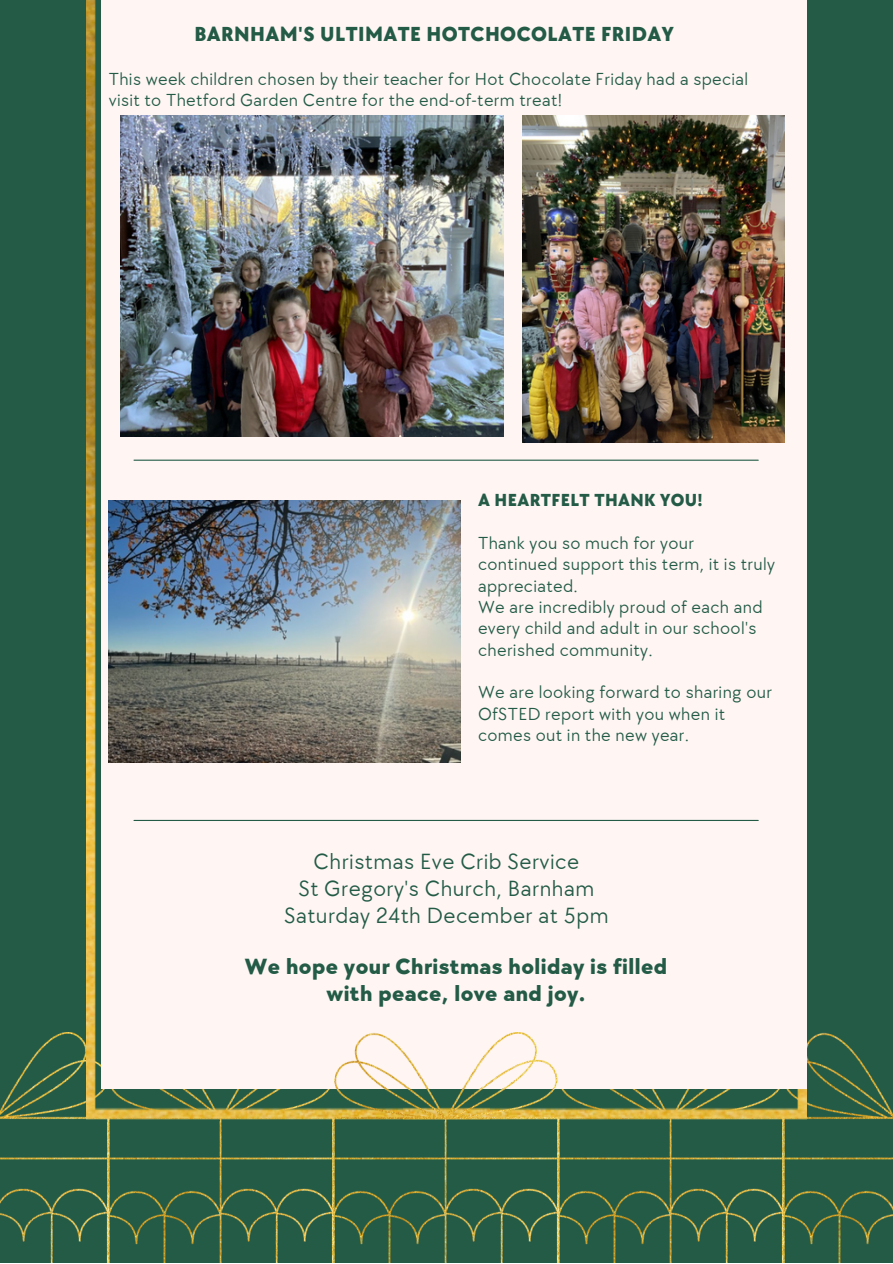
<style>
.page{position:relative;width:893px;height:1264px;background:#fff}
.page>*{position:absolute;margin:0;border:0;box-sizing:border-box;transform-origin:0 0}
.t1{font:22.65px/27px "TT Chocolates";letter-spacing:.02em;color:#235b47;text-align:center}
.t2{font:800 22.65px/26.7px "TT Chocolates";letter-spacing:.02em;color:#235b47;text-align:center}
.t3{font:800 21px "TT Chocolates";letter-spacing:.02em;color:#235b47}
.t4{font:18px/21.3px "TT Chocolates";letter-spacing:.02em;color:#235b47}
.t5{font:800 18px "TT Chocolates";letter-spacing:.02em;color:#235b47}
</style>
<div class="page">
<div style="left:0;top:0;width:892px;height:1262px;background:#235b47"></div>
<img style="left:0;top:1032px;width:892px;height:230px">
<img style="left:87px;top:0;width:317px;height:1119px">
<img style="left:404px;top:1089px;width:402px;height:30px">
<div style="left:101px;top:0;width:705px;height:1089px;background:#fff6f4"></div>
<hr style="left:134px;top:459px;width:624px;height:2px;background:#235b47">
<hr style="left:134px;top:819px;width:624px;height:2px;background:#235b47">
<img style="left:109px;top:500px;width:351px;height:262px">
<img style="left:121px;top:116px;width:382px;height:320px">
<img style="left:522px;top:116px;width:262px;height:326px">
<p class="t3" style="left:194px;top:22px;width:480px">BARNHAM'S ULTIMATE HOTCHOCOLATE FRIDAY</p>
<p class="t4" style="left:109px;top:69px;width:641px">This week children chosen by their teacher for Hot Chocolate Friday had a special visit to Thetford Garden Centre for the end-of-term treat!</p>
<p class="t5" style="left:478px;top:490px;width:226px">A HEARTFELT THANK YOU!</p>
<p class="t4" style="left:478px;top:533px;width:298px">Thank you so much for your continued support this term, it is truly appreciated.<br>We are incredibly proud of each and every child and adult in our school's cherished community.</p>
<p class="t4" style="left:478px;top:682px;width:295px">We are looking forward to sharing our<br>OfSTED report with you when it comes out in the new year.</p>
<p class="t1" style="left:284px;top:849px;width:326px">Christmas Eve Crib Service<br>St Gregory's Church, Barnham<br>Saturday 24th December at 5pm</p>
<p class="t2" style="left:245px;top:954px;width:423px">We hope your Christmas holiday is filled with peace, love and joy.</p>
</div>
